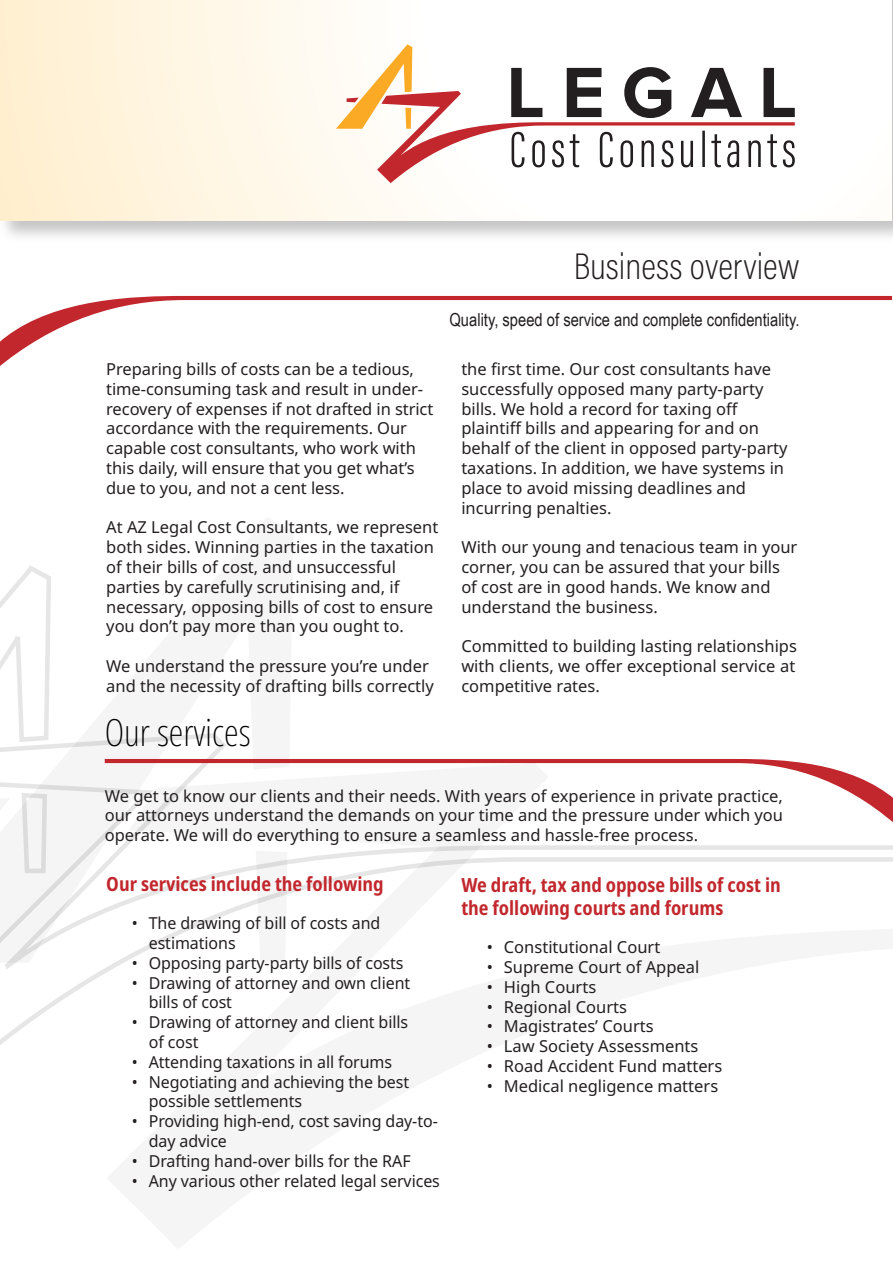
<style>
.page{position:relative;width:893px;height:1263px;background:#fff}
.page>*{position:absolute;margin:0;border:0;box-sizing:border-box;transform-origin:0 0}
.t1{font:200 37.5px "Acumin Pro Cond";color:#231f20}
.t2{font:200 extra-condensed 37.5px "Noto Sans";color:#000}
.t3{font:700 condensed 19.5px/23.4px "Noto Sans";color:#c1272d}
.t4{font:18px "Arial Narrow";color:#231f20}
.t5{font:16.5px/19.8px "Noto Sans";color:#231f20}
</style>
<div class="page">
<div style="left:0;top:0;width:892px;height:221px;background:linear-gradient(to right,#fff3da,#fff)"></div>
<svg style="left:336px;top:44px;width:459px;height:139px"></svg>
<svg style="left:0;top:565px;width:290px;height:198px"></svg>
<svg style="left:0;top:763px;width:893px;height:282px"></svg>
<svg style="left:0;top:296px;width:892px;height:70px"></svg>
<svg style="left:105px;top:759px;width:788px;height:76px"></svg>
<h1 class="t1" style="left:574px;top:252px;width:227px">Business overview</h1>
<p class="t4" style="left:449px;top:313px;width:351px">Quality, speed of service and complete confidentiality.</p>
<p class="t5" style="left:106px;top:359px;width:329px">Preparing bills of costs can be a tedious, time-consuming task and result in under&shy;recovery of expenses if not drafted in strict accordance with the requirements. Our capable cost consultants, who work with this daily, will ensure that you get what’s due to you, and not a cent less.</p>
<p class="t5" style="left:106px;top:517px;width:334px">At AZ Legal Cost Consultants, we represent both sides. Winning parties in the taxation of their bills of cost, and unsuccessful parties by carefully scrutinising and, if necessary, opposing bills of cost to ensure you don’t pay more than you ought to.</p>
<p class="t5" style="left:106px;top:656px;width:329px">We understand the pressure you’re under and the necessity of drafting bills correctly</p>
<h1 class="t2" style="left:105px;top:706px;width:147px">Our services</h1>
<p class="t5" style="left:461px;top:359px;width:328px">the first time. Our cost consultants have successfully opposed many party-party bills. We hold a record for taxing off plaintiff bills and appearing for and on behalf of the client in opposed party-party taxations. In addition, we have systems in place to avoid missing deadlines and incurring penalties.</p>
<p class="t5" style="left:461px;top:537px;width:338px">With our young and tenacious team in your corner, you can be assured that your bills of cost are in good hands. We know and understand the business.</p>
<p class="t5" style="left:461px;top:636px;width:337px;text-align:justify">Committed to building lasting relationships with clients, we offer exceptional service at competitive rates.</p>
<p class="t5" style="left:105px;top:785px;width:680px;text-align:justify">We get to know our clients and their needs. With years of experience in private practice, our attorneys understand the demands on your time and the pressure under which you operate. We will do everything to ensure a seamless and hassle-free process.</p>
<p class="t3" style="left:106px;top:872px;width:279px">Our services include the following</p>
<p class="t5" style="left:149px;top:913px;width:233px;text-indent:-17px">• The drawing of bill of costs and estimations</p>
<p class="t5" style="left:132px;top:952px;width:273px">• Opposing party-party bills of costs</p>
<p class="t5" style="left:149px;top:972px;width:263px;text-indent:-17px">• Drawing of attorney and own client bills of cost</p>
<p class="t5" style="left:149px;top:1012px;width:261px;text-indent:-17px">• Drawing of attorney and client bills of cost</p>
<p class="t5" style="left:132px;top:1051px;width:262px">• Attending taxations in all forums</p>
<p class="t5" style="left:149px;top:1071px;width:262px;text-indent:-17px">• Negotiating and achieving the best possible settlements</p>
<p class="t5" style="left:149px;top:1111px;width:291px;text-indent:-17px">• Providing high-end, cost saving day-to&shy;day advice</p>
<p class="t5" style="left:132px;top:1150px;width:280px">• Drafting hand-over bills for the RAF</p>
<p class="t5" style="left:132px;top:1170px;width:310px">• Any various other related legal services</p>
<p class="t3" style="left:461px;top:873px;width:321px">We draft, tax and oppose bills of cost in the following courts and forums</p>
<p class="t5" style="left:487px;top:937px;width:175px">• Constitutional Court</p>
<p class="t5" style="left:487px;top:957px;width:214px">• Supreme Court of Appeal</p>
<p class="t5" style="left:487px;top:976px;width:111px">• High Courts</p>
<p class="t5" style="left:487px;top:996px;width:142px">• Regional Courts</p>
<p class="t5" style="left:487px;top:1016px;width:168px">• Magistrates’ Courts</p>
<p class="t5" style="left:487px;top:1036px;width:213px">• Law Society Assessments</p>
<p class="t5" style="left:487px;top:1056px;width:237px">• Road Accident Fund matters</p>
<p class="t5" style="left:487px;top:1075px;width:233px">• Medical negligence matters</p>
</div>
